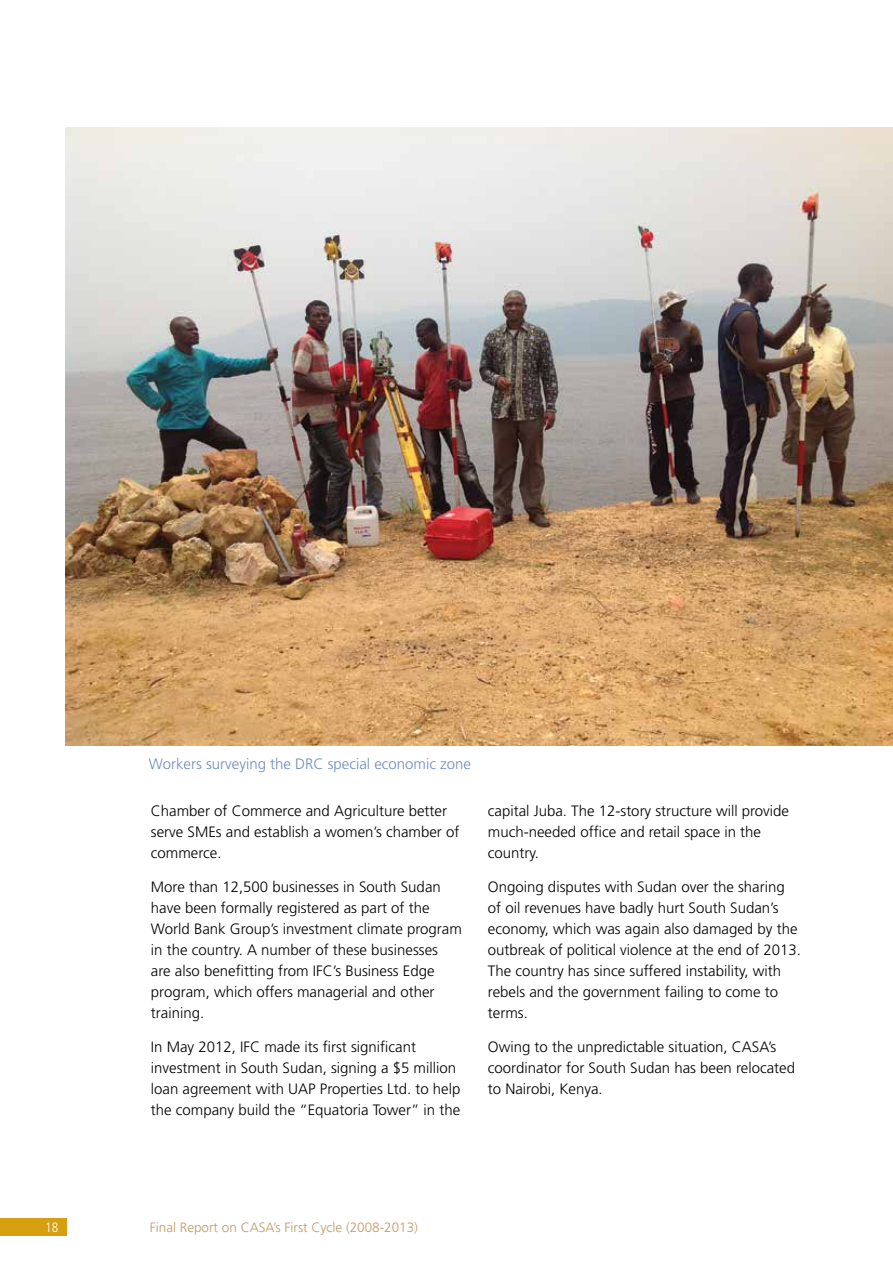
<style>
.page{position:relative;width:893px;height:1263px;background:#fff}
.page>*{position:absolute;margin:0;border:0;box-sizing:border-box;transform-origin:0 0}
.t1{font:300 15px/21px "Frutiger";color:#000}
.t2{font:300 15px "Frutiger";color:#6f8cc0}
.t3{font:300 13.5px "Frutiger";color:#c29962}
.t4{font:300 condensed 13.5px "Frutiger";color:#fff}
</style>
<div class="page">
<div style="left:0;top:1218px;width:67px;height:18px;background:#d59f10"></div>
<img style="left:66px;top:127px;width:827px;height:618px">
<p class="t2" style="left:149px;top:755px;width:324px">Workers surveying the DRC special economic zone</p>
<p class="t1" style="left:151px;top:800px;width:310px">Chamber of Commerce and Agriculture better serve SMEs and establish a women’s chamber of commerce.</p>
<p class="t1" style="left:151px;top:876px;width:312px">More than 12,500 businesses in South Sudan have been formally registered as part of the World Bank Group’s investment climate program in the country. A number of these businesses<br>are also benefitting from IFC’s Business Edge program, which offers managerial and other training.</p>
<p class="t1" style="left:151px;top:1036px;width:311px">In May 2012, IFC made its first significant investment in South Sudan, signing a $5 million loan agreement with UAP Properties Ltd. to help the company build the “Equatoria Tower” in the</p>
<p class="t1" style="left:488px;top:800px;width:303px">capital Juba. The 12-story structure will provide much-needed office and retail space in the country.</p>
<p class="t1" style="left:488px;top:876px;width:315px">Ongoing disputes with Sudan over the sharing of oil revenues have badly hurt South Sudan’s economy, which was again also damaged by the outbreak of political violence at the end of 2013.<br>The country has since suffered instability, with rebels and the government failing to come to terms.</p>
<p class="t1" style="left:488px;top:1036px;width:309px">Owing to the unpredictable situation, CASA’s coordinator for South Sudan has been relocated to Nairobi, Kenya.</p>
<p class="t4" style="left:45px;top:1220px;width:14px">18</p>
<p class="t3" style="left:150px;top:1219px;width:270px">Final Report on CASA’s First Cycle (2008-2013)</p>
</div>
